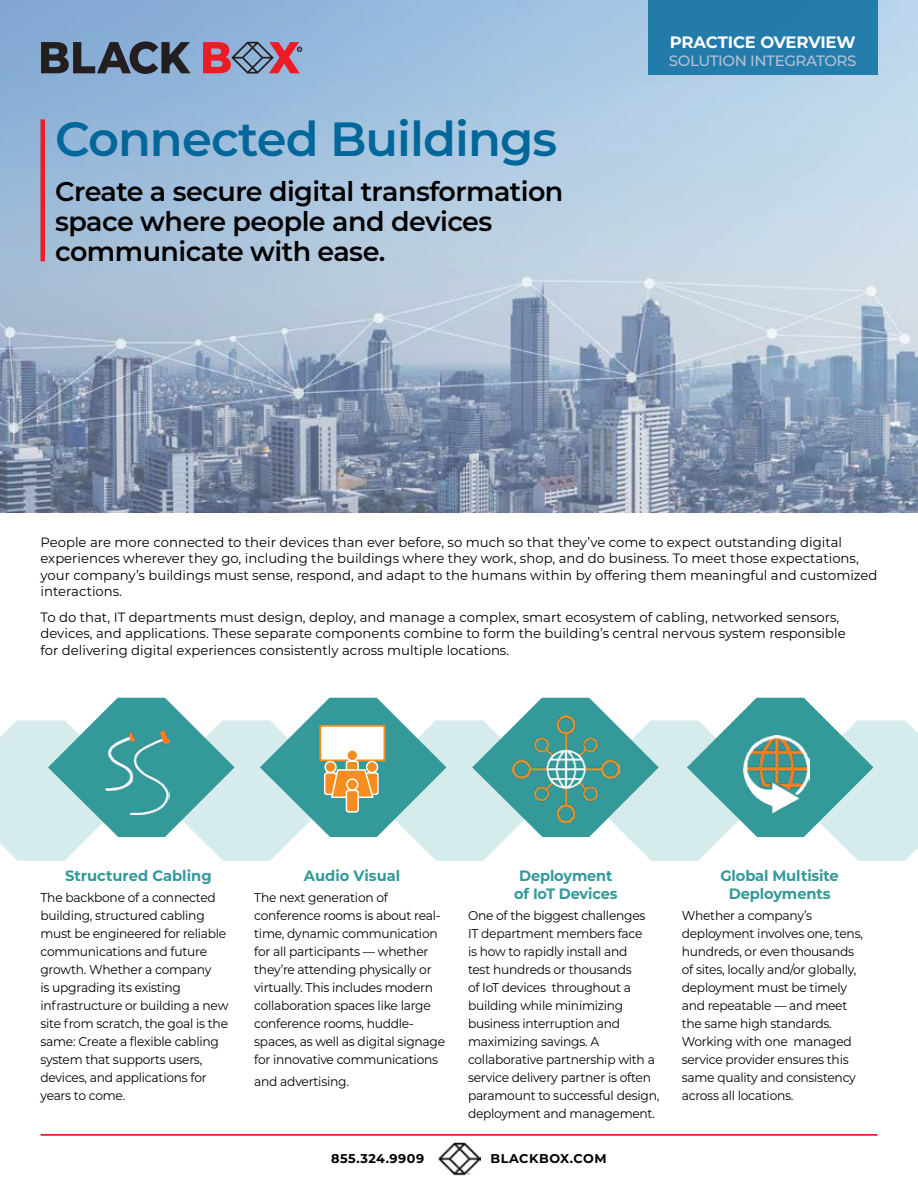
<style>
.page{position:relative;width:918px;height:1188px;background:#fff}
.page>*{position:absolute;margin:0;border:0;box-sizing:border-box;transform-origin:0 0}
.t1{font:600 48px "Montserrat";letter-spacing:-.02em;color:#00679b}
.t2{font:600 27px/30px "Montserrat";letter-spacing:-.02em;color:#000}
.t3{font:700 16.5px "Montserrat";letter-spacing:-.015em;color:#fff}
.t4{font:700 15px/18px "Montserrat";letter-spacing:-.01em;color:#399;text-align:center}
.t5{font:500 15px "Montserrat";letter-spacing:-.025em;color:#b4c1d7}
.t6{font:13.5px/16.5px "Montserrat";color:#000}
.t7{font:12.75px/18px "Montserrat";letter-spacing:-.02em;color:#000;scale:.96 1}
.t8{font:700 12.75px "Montserrat";letter-spacing:.04em;color:#000101}
.t9{font:700 12.75px "Montserrat";letter-spacing:.04em;color:#000}
</style>
<div class="page">
<hr style="left:40px;top:1134px;width:838px;height:2px;background:#e91d2d">
<img style="left:435px;top:1135px;width:45px;height:41px">
<img style="left:0;top:0;width:918px;height:513px">
<div style="left:648px;top:0;width:230px;height:75px;background:#237baa"></div>
<svg style="left:0;top:698px;width:918px;height:163px"></svg>
<div style="left:347px;top:779px;width:11px;height:11px;background:#f78d1e;border-radius:50%"></div>
<div style="left:346px;top:778px;width:12px;height:13px;border:2px solid #fff;border-radius:50%"></div>
<div style="left:346px;top:790px;width:12px;height:22px;background:#f78d1e;border-radius:2px"></div>
<div style="left:346px;top:790px;width:13px;height:23px;border:2px solid #fff;border-radius:2px"></div>
<div style="left:347px;top:750px;width:11px;height:11px;background:#f78d1e;border-radius:50%"></div>
<div style="left:346px;top:749px;width:12px;height:13px;border:2px solid #fff;border-radius:50%"></div>
<div style="left:40px;top:119px;width:5px;height:142px;background:#e91d2d"></div>
<svg style="left:41px;top:41px;width:150px;height:33px"></svg>
<svg style="left:203px;top:42px;width:99px;height:32px"></svg>
<h1 class="t1" style="left:55px;top:105px;width:504px">Connected Buildings</h1>
<h2 class="t2" style="left:55px;top:175px;width:510px">Create a secure digital transformation space where people and devices communicate with ease.</h2>
<p class="t3" style="left:670px;top:30px;width:187px">PRACTICE OVERVIEW</p>
<p class="t5" style="left:669px;top:50px;width:189px">SOLUTION INTEGRATORS</p>
<p class="t6" style="left:40px;top:533px;width:839px">People are more connected to their devices than ever before, so much so that they’ve come to expect outstanding digital experiences wherever they go, including the buildings where they work, shop, and do business. To meet those expectations, your company’s buildings must sense, respond, and adapt to the humans within by offering them meaningful and customized interactions.</p>
<p class="t6" style="left:40px;top:608px;width:807px">To do that, IT departments must design, deploy, and manage a complex, smart ecosystem of cabling, networked sensors, devices, and applications. These separate components combine to form the building’s central nervous system responsible for delivering digital experiences consistently across multiple locations.</p>
<p class="t4" style="left:65px;top:866px;width:148px">Structured Cabling</p>
<p class="t7" style="left:40px;top:888px;width:197px">The backbone of a connected building, structured cabling must be engineered for reliable communications and future growth. Whether a company<br>is upgrading its existing infrastructure or building a new site from scratch, the goal is the same: Create a flexible cabling system that supports users, devices, and applications for years to come.</p>
<p class="t4" style="left:304px;top:866px;width:98px">Audio Visual</p>
<p class="t7" style="left:254px;top:888px;width:200px">The next generation of conference rooms is about real&shy;time, dynamic communication for all participants — whether they’re attending physically or virtually. This includes modern collaboration spaces like large conference rooms, huddle&shy;spaces, as well as digital signage for innovative communications</p>
<p class="t7" style="left:254px;top:1072px;width:100px">and advertising.</p>
<p class="t4" style="left:514px;top:866px;width:105px">Deployment of IoT Devices</p>
<p class="t7" style="left:468px;top:906px;width:201px">One of the biggest challenges<br>IT department members face<br>is how to rapidly install and<br>test hundreds or thousands<br>of IoT devices throughout a building while minimizing business interruption and maximizing savings. A collaborative partnership with a service delivery partner is often paramount to successful design, deployment and management.</p>
<p class="t8" style="left:331px;top:1149px;width:94px">855.324.9909</p>
<p class="t9" style="left:491px;top:1149px;width:118px">BLACKBOX.COM</p>
<p class="t4" style="left:720px;top:866px;width:120px">Global Multisite<br>Deployments</p>
<p class="t7" style="left:682px;top:906px;width:190px">Whether a company’s deployment involves one, tens, hundreds, or even thousands of sites, locally and/or globally, deployment must be timely and repeatable — and meet the same high standards.<br>Working with one managed service provider ensures this same quality and consistency across all locations.</p>
</div>
